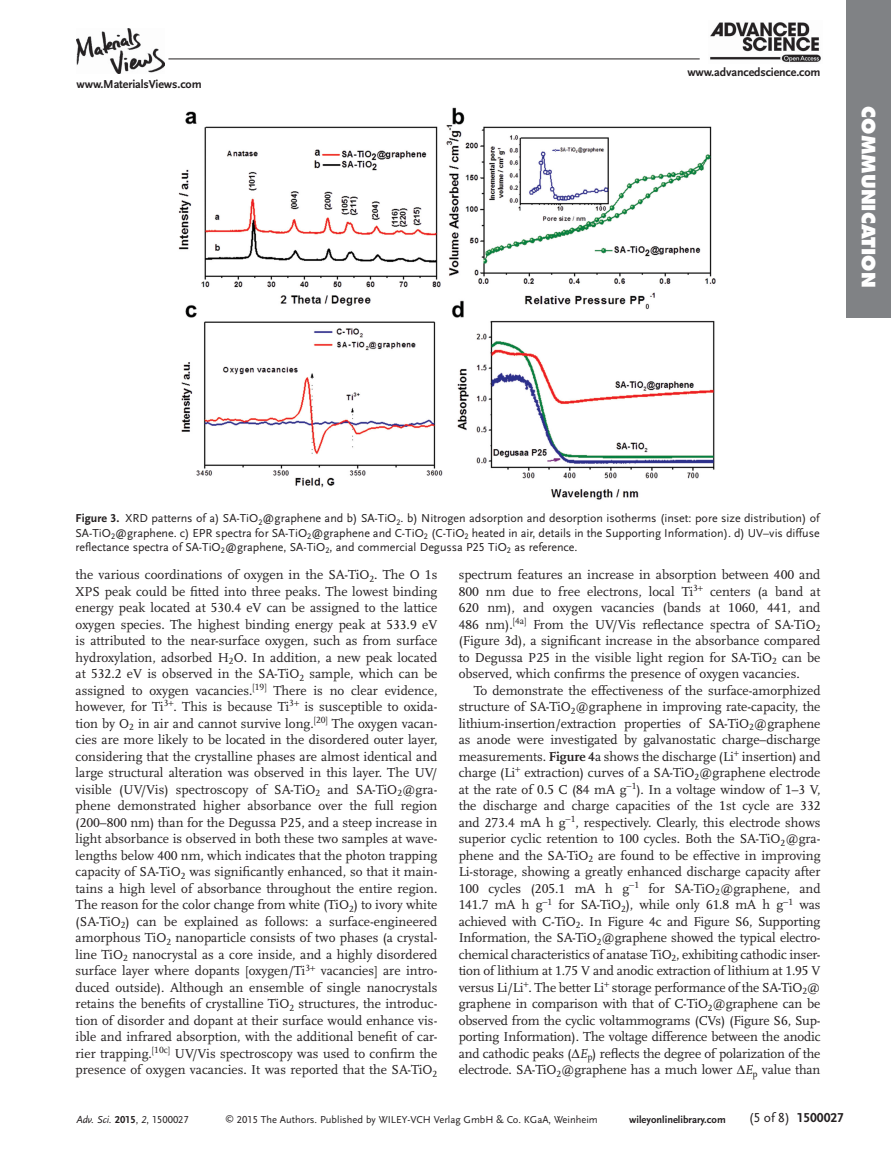
<style>
.page{position:relative;width:891px;height:1175px;background:#fff}
.page>*{position:absolute;margin:0;border:0;box-sizing:border-box;transform-origin:0 0}
.t1{font:800 18px "Futura";letter-spacing:.005em;color:#fff}
.t2{font:13.5px/16.5px "Scala LF";color:#231f20;text-align:justify}
.t3{font:700 13.5px "Scala Sans LF";color:#231f20}
.t4{font:12px/14.2px "Scala Sans LF";color:#231f20;text-align:justify}
.t5{font:700 12px "Scala Sans LF";letter-spacing:-.01em;color:#231f20}
.t6{font:10.5px "Scala Sans LF";color:#231f20}
.t7{font:700 10.5px "Scala Sans LF";color:#231f20}
.t8{font:italic 10.5px "Scala Sans LF";color:#231f20}
.s1{font-weight:700}
.s2{font-style:italic}
.s3{font-weight:700;font-style:normal}
.s4{font-style:normal}
.s5{font-size:9px}
.s6{font-weight:400}
</style>
<div class="page">
<div style="left:846px;top:0;width:45px;height:317px;background:#808285"></div>
<img style="left:77px;top:28px;width:88px;height:45px">
<hr style="left:168px;top:59px;width:532px;height:1px;background:#231f20">
<img style="left:710px;top:22px;width:111px;height:41px">
<img style="left:178px;top:107px;width:538px;height:393px">
<p class="t5" style="left:77px;top:79px;width:127px">www.MaterialsViews.com</p>
<p class="t5" style="left:687px;top:66px;width:135px">www.advancedscience.com</p>
<h1 class="t1" style="left:876px;top:106px;width:183px;rotate:90deg">COMMUNICATION</h1>
<p class="t4" style="left:76px;top:512px;width:746px"><span class="s1">Figure 3.</span> XRD patterns of a) SA-TiO <sub>2</sub> @graphene and b) SA-TiO <sub>2</sub> . b) Nitrogen adsorption and desorption isotherms (inset: pore size distribution) of SA-TiO <sub>2</sub> @graphene. c) EPR spectra for SA-TiO <sub>2</sub> @graphene and C-TiO <sub>2</sub> (C-TiO <sub>2</sub> heated in air, details in the Supporting Information). d) UV–vis diffuse reflectance spectra of SA-TiO <sub>2</sub> @graphene, SA-TiO <sub>2</sub> , and commercial Degussa P25 TiO <sub>2</sub> as reference.</p>
<p class="t2" style="left:76px;top:567px;width:363px">the various coordinations of oxygen in the SA-TiO <sub>2</sub> . The O 1s XPS peak could be fitted into three peaks. The lowest binding energy peak located at 530.4 eV can be assigned to the lattice oxygen species. The highest binding energy peak at 533.9 eV is attributed to the near-surface oxygen, such as from surface hydroxylation, adsorbed H <sub>2</sub> O. In addition, a new peak located at 532.2 eV is observed in the SA-TiO <sub>2</sub> sample, which can be assigned to oxygen vacancies. <sup>[</sup> <sup>19</sup> <sup>]</sup> There is no clear evidence, however, for Ti <sup>3</sup> . This is because Ti <sup>3</sup> is susceptible to oxida&shy;tion by O <sub>2</sub> in air and cannot survive long. <sup>[</sup> <sup>20</sup> <sup>]</sup> The oxygen vacan&shy;cies are more likely to be located in the disordered outer layer, considering that the crystalline phases are almost identical and large structural alteration was observed in this layer. The UV/ visible (UV/Vis) spectroscopy of SA-TiO <sub>2</sub> and SA-TiO <sub>2</sub> @gra&shy;phene demonstrated higher absorbance over the full region (200–800 nm) than for the Degussa P25, and a steep increase in light absorbance is observed in both these two samples at wave&shy;lengths below 400 nm, which indicates that the photon trapping capacity of SA-TiO <sub>2</sub> was significantly enhanced, so that it main&shy;tains a high level of absorbance throughout the entire region.<br>The reason for the color change from white (TiO <sub>2</sub> ) to ivory white (SA-TiO <sub>2</sub> ) can be explained as follows: a surface-engineered amorphous TiO <sub>2</sub> nanoparticle consists of two phases (a crystal&shy;line TiO <sub>2</sub> nanocrystal as a core inside, and a highly disordered surface layer where dopants [oxygen/Ti <sup>3</sup> vacancies] are intro&shy;duced outside). Although an ensemble of single nanocrystals retains the benefits of crystalline TiO <sub>2</sub> structures, the introduc&shy;tion of disorder and dopant at their surface would enhance vis&shy;ible and infrared absorption, with the additional benefit of car&shy;rier trapping. <sup>[</sup> <sup>10c</sup> <sup>]</sup> UV/Vis spectroscopy was used to confirm the presence of oxygen vacancies. It was reported that the SA-TiO <sub>2</sub></p>
<p class="t2" style="left:459px;top:567px;width:363px">spectrum features an increase in absorption between 400 and 800 nm due to free electrons, local Ti <sup>3</sup> centers (a band at 620 nm), and oxygen vacancies (bands at 1060, 441, and 486 nm). <sup>[</sup> <sup>4a</sup> <sup>]</sup> From the UV/Vis reflectance spectra of SA-TiO <sub>2 </sub>(Figure 3 d), a significant increase in the absorbance compared to Degussa P25 in the visible light region for SA-TiO <sub>2</sub> can be observed, which confirms the presence of oxygen vacancies.</p>
<p class="t2" style="left:459px;top:682px;width:363px;text-indent:15px">To demonstrate the effectiveness of the surface-amorphized structure of SA-TiO <sub>2</sub> @graphene in improving rate-capacity, the lithium-insertion/extraction properties of SA-TiO <sub>2</sub> @graphene as anode were investigated by galvanostatic charge–discharge measurements. <span class="s1">Figure 4</span> a shows the discharge (Li insertion) and charge (Li extraction) curves of a SA-TiO <sub>2</sub> @graphene electrode at the rate of 0.5 C (84 mA g −<sup>1</sup> ). In a voltage window of 1–3 V, the discharge and charge capacities of the 1st cycle are 332 and 273.4 mA h g −<sup>1</sup> , respectively. Clearly, this electrode shows superior cyclic retention to 100 cycles. Both the SA-TiO <sub>2</sub> @gra&shy;phene and the SA-TiO <sub>2</sub> are found to be effective in improving Li-storage, showing a greatly enhanced discharge capacity after 100 cycles (205.1 mA h g −<sup>1</sup> for SA-TiO <sub>2</sub> @graphene, and 141.7 mA h g −<sup>1</sup> for SA-TiO <sub>2</sub> ), while only 61.8 mA h g −<sup>1</sup> was achieved with C-TiO <sub>2</sub> . In Figure 4 c and Figure S6, Supporting Information, the SA-TiO <sub>2</sub> @graphene showed the typical electro&shy;chemical characteristics of anatase TiO <sub>2</sub> , exhibiting cathodic inser&shy;tion of lithium at 1.75 V and anodic extraction of lithium at 1.95 V versus Li/Li . The better Li storage performance of the SA-TiO <sub>2</sub> @ graphene in comparison with that of C-TiO <sub>2</sub> @graphene can be observed from the cyclic voltammograms (CVs) (Figure S6, Sup&shy;porting Information). The voltage difference between the anodic and cathodic peaks ( <span class="s2">E</span><sub>p</sub> ) reflects the degree of polarization of the electrode. SA-TiO <sub>2</sub> @graphene has a much lower <span class="s2">E</span><sub>p</sub> value than</p>
<p class="t8" style="left:77px;top:1114px;width:114px">Adv. Sci. <span class="s3">2015</span><span class="s4">,</span> 2<span class="s4">, 1500027</span></p>
<p class="t6" style="left:225px;top:1114px;width:374px"><span class="s5">©</span> 2015 The Authors. Published by WILEY-VCH Verlag GmbH &amp; Co. KGaA, Weinheim</p>
<p class="t7" style="left:629px;top:1114px;width:98px">wileyonlinelibrary.com</p>
<p class="t3" style="left:749px;top:1111px;width:97px"><span class="s6">(5 of 8)</span> 1500027</p>
</div>
